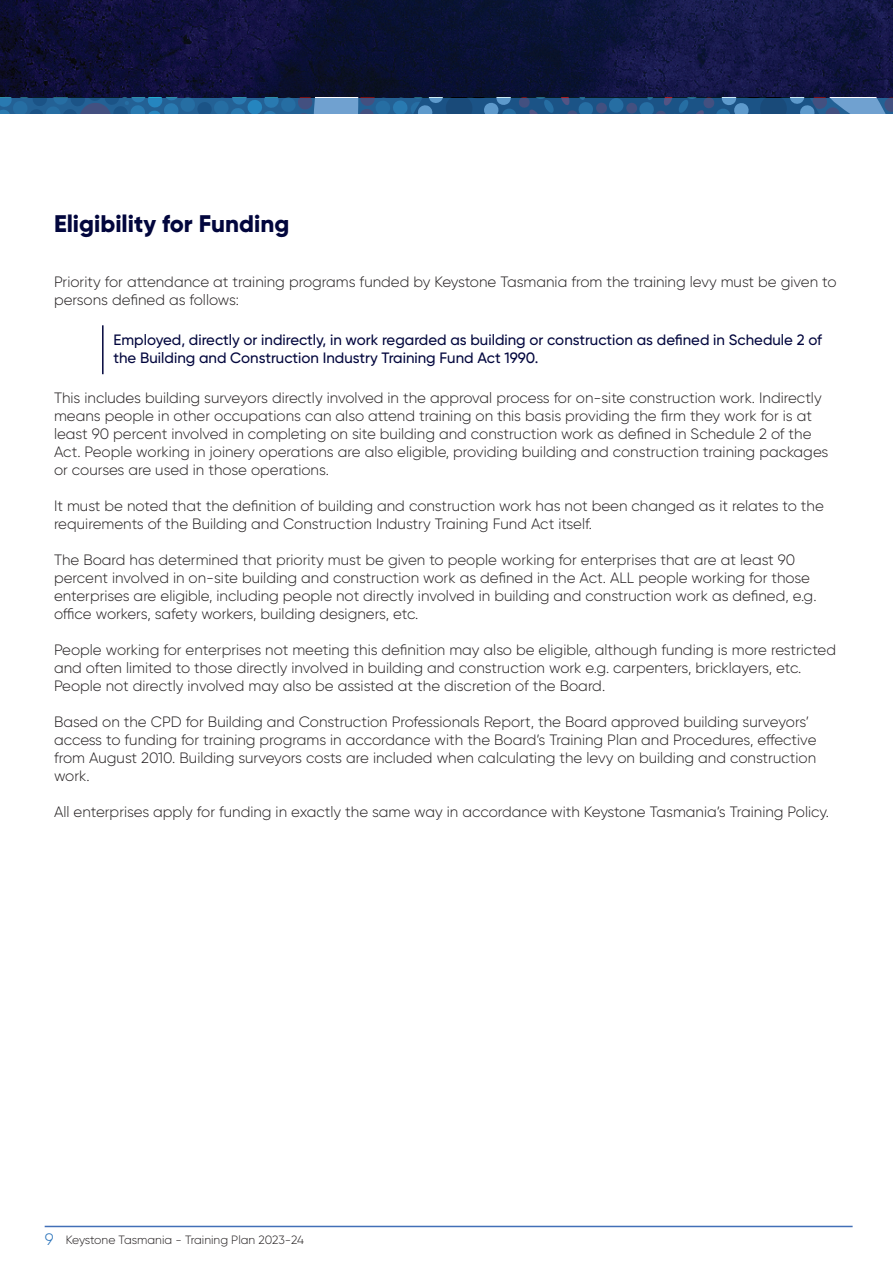
<style>
.page{position:relative;width:893px;height:1263px;background:#fff}
.page>*{position:absolute;margin:0;border:0;box-sizing:border-box;transform-origin:0 0}
.t1{font:800 24px "Gilroy";color:#02063d}
.t2{font:300 15px/18px "Gilroy";color:#231f20}
.t3{font:500 15px/18px "Gilroy";color:#02063d}
.t4{font:300 12px "Gilroy";color:#231f20}
.s1{font-size:16.5px;color:#2771b9}
</style>
<div class="page">
<img style="left:0;top:0;width:893px;height:98px">
<hr style="left:45px;top:1226px;width:808px;height:1px;background:#426fb7">
<svg style="left:0;top:113px;width:893px;height:1px"></svg>
<svg style="left:0;top:98px;width:893px;height:15px;background:#2e679a"></svg>
<hr style="left:102px;top:325px;width:2px;height:49px;background:#02063d">
<h1 class="t1" style="left:54px;top:208px;width:237px">Eligibility for Funding</h1>
<p class="t2" style="left:54px;top:272px;width:784px">Priority for attendance at training programs funded by Keystone Tasmania from the training levy must be given to persons defined as follows:</p>
<p class="t3" style="left:114px;top:330px;width:710px">Employed, directly or indirectly, in work regarded as building or construction as defined in Schedule 2 of the Building and Construction Industry Training Fund Act 1990.</p>
<p class="t2" style="left:54px;top:389px;width:776px">This includes building surveyors directly involved in the approval process for on-site construction work. Indirectly means people in other occupations can also attend training on this basis providing the firm they work for is at least 90 percent involved in completing on site building and construction work as defined in Schedule 2 of the Act. People working in joinery operations are also eligible, providing building and construction training packages or courses are used in those operations.</p>
<p class="t2" style="left:54px;top:497px;width:771px">It must be noted that the definition of building and construction work has not been changed as it relates to the requirements of the Building and Construction Industry Training Fund Act itself.</p>
<p class="t2" style="left:54px;top:551px;width:764px">The Board has determined that priority must be given to people working for enterprises that are at least 90 percent involved in on-site building and construction work as defined in the Act. ALL people working for those enterprises are eligible, including people not directly involved in building and construction work as defined, e.g. office workers, safety workers, building designers, etc.</p>
<p class="t2" style="left:54px;top:641px;width:783px">People working for enterprises not meeting this definition may also be eligible, although funding is more restricted and often limited to those directly involved in building and construction work e.g. carpenters, bricklayers, etc.<br>People not directly involved may also be assisted at the discretion of the Board.</p>
<p class="t2" style="left:54px;top:713px;width:764px">Based on the CPD for Building and Construction Professionals Report, the Board approved building surveyors’ access to funding for training programs in accordance with the Board’s Training Plan and Procedures, effective from August 2010. Building surveyors costs are included when calculating the levy on building and construction work.</p>
<p class="t2" style="left:54px;top:803px;width:776px">All enterprises apply for funding in exactly the same way in accordance with Keystone Tasmania’s Training Policy.</p>
<p class="t4" style="left:45px;top:1232px;width:261px"><span class="s1">9</span> Keystone Tasmania - Training Plan 2023-24</p>
</div>
